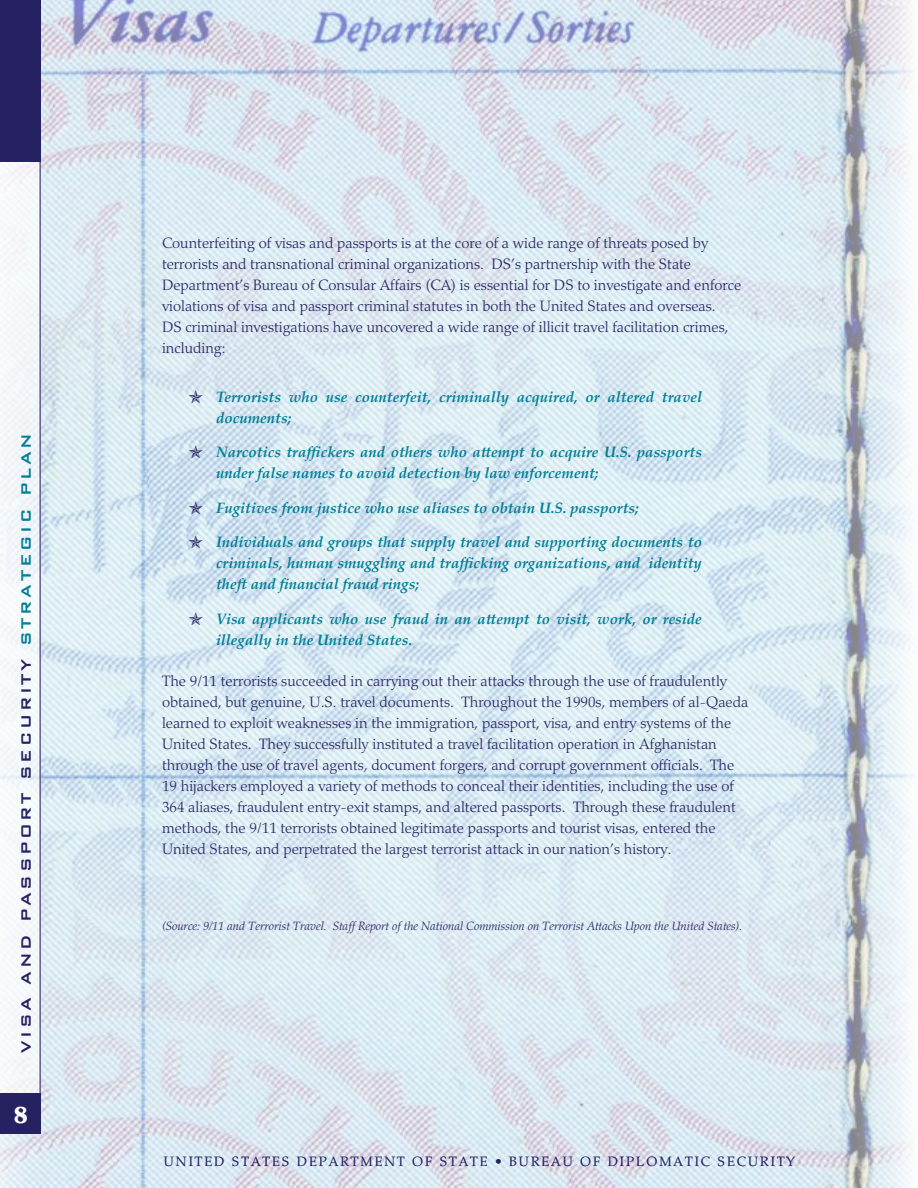
<style>
.page{position:relative;width:918px;height:1188px;background:#fff}
.page>*{position:absolute;margin:0;border:0;box-sizing:border-box;transform-origin:0 0}
.t1{font:500 18px "Bank Gothic BT";letter-spacing:.15em;color:#262261}
.t2{font:500 18px "Bank Gothic BT";color:#007f96}
.t3{font:300 15px/21px "Palatino";color:#262261}
.t4{font:italic 700 15px/21px "Palatino Linotype";color:#007f96}
.t5{font:300 13.5px "Palatino";letter-spacing:.15em;color:#262261}
.t6{font:italic 300 12px "Palatino";color:#262261}
.s1{color:#007f96}
</style>
<div class="page">
<img style="left:0;top:0;width:914px;height:1188px">
<div style="left:0;top:162px;width:40px;height:932px;background:#f4f8fa"></div>
<hr style="left:40px;top:0;width:1px;height:1134px;background:#262261">
<div style="left:0;top:1094px;width:40px;height:40px;background:#262261"></div>
<div style="left:0;top:0;width:40px;height:162px;background:#262261"></div>
<svg style="left:189px;top:390px;width:13px;height:13px"></svg>
<svg style="left:189px;top:446px;width:13px;height:12px"></svg>
<svg style="left:189px;top:501px;width:13px;height:13px"></svg>
<svg style="left:189px;top:536px;width:13px;height:12px"></svg>
<svg style="left:189px;top:612px;width:13px;height:13px"></svg>
<p class="t1" style="left:16px;top:1053px;width:618px;rotate:-90deg">Visa and passport security <span class="s1">STRATE GIC P LAN</span></p>
<p class="t2" style="left:16px;top:646px;width:90px;rotate:-90deg">T</p>
<p class="t3" style="left:162px;top:233px;width:581px">Counterfeiting of visas and passports is at the core of a wide range of threats posed by terrorists and transnational criminal organizations. DS ’s partnership with the State Department’s Bureau of Consular Affairs (CA) is essential for DS to investigate and enforce violations of visa and passport criminal statutes in both the United States and overseas.<br>DS criminal investigations have uncovered a wide range of illicit travel facilitation crimes, including:</p>
<p class="t4" style="left:216px;top:385px;width:487px">Terrorists who use counterfeit, criminally acquired, or altered travel documents;</p>
<p class="t4" style="left:216px;top:441px;width:487px">Narcotics traffickers and others who attempt to acquire U.S. passports under false names to avoid detection by law enforcement;</p>
<p class="t4" style="left:216px;top:496px;width:425px">Fugitives from justice who use aliases to obtain U.S. passports;</p>
<p class="t4" style="left:216px;top:531px;width:488px;text-align:justify">Individuals and groups that supply travel and supporting documents to criminals, human smuggling and trafficking organizations, and identity theft and financial fraud rings;</p>
<p class="t4" style="left:216px;top:607px;width:487px">Visa applicants who use fraud in an attempt to visit, work, or reside illegally in the United States.</p>
<p class="t3" style="left:162px;top:671px;width:588px">The 9/11 terrorists succeeded in carrying out their attacks through the use of fraudulently obtained, but genuine, U.S. travel documents. Throughout the 1990s, members of al-Qaeda learned to exploit weaknesses in the immigration, passport, visa, and entry systems of the United States. They successfully instituted a travel facilitation operation in Afghanistan through the use of travel agents, document forgers, and corrupt government officials. The 19 hijackers employed a variety of methods to conceal their identities, including the use of 364 aliases, fraudulent entry-exit stamps, and altered passports. Through these fraudulent methods, the 9/11 terrorists obtained legitimate passports and tourist visas, entered the United States, and perpetrated the largest terrorist attack in our nation’s history.</p>
<p class="t6" style="left:162px;top:919px;width:582px">(Source: 9/11 and Terrorist Travel. Staff Report of the National Commission on Terrorist Attacks Upon the United States).</p>
<p class="t5" style="left:164px;top:1154px;width:632px">United states Department of S tate • Bu reau of Diplomatic S ecu rity</p>
</div>
